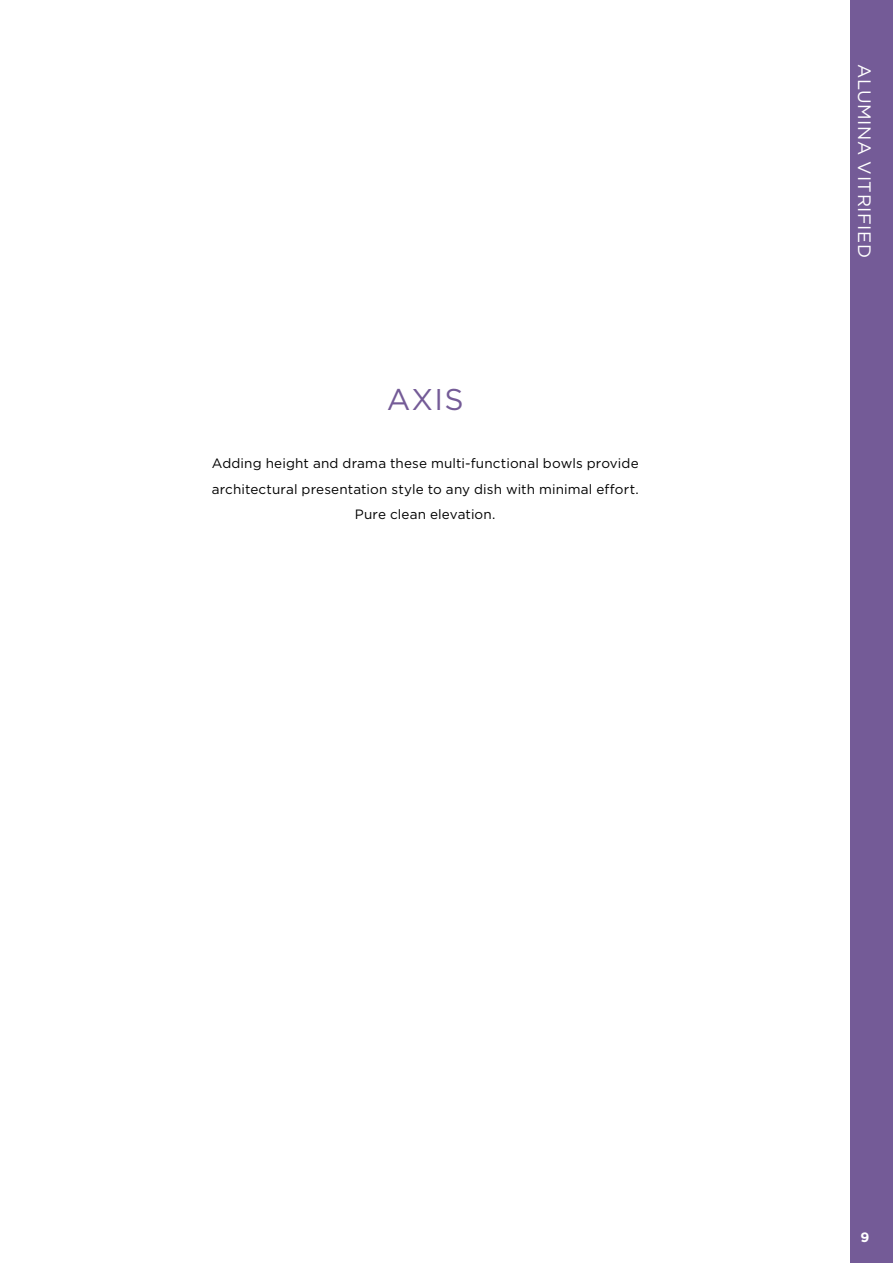
<style>
.page{position:relative;width:893px;height:1263px;background:#fff}
.page>*{position:absolute;margin:0;border:0;box-sizing:border-box;transform-origin:0 0}
.t1{font:30px "Gotham";color:#745b97}
.t2{font:18px "Gotham";letter-spacing:.03em;color:#fff}
.t3{font:13.5px/25.5px "Gotham";letter-spacing:.01em;color:#000;text-align:center}
.t4{font:700 13.5px "Gotham";color:#fff}
</style>
<div class="page">
<div style="left:850px;top:0;width:43px;height:1263px;background:#745b97"></div>
<h1 class="t1" style="left:387px;top:383px;width:78px">AXIS</h1>
<p class="t3" style="left:212px;top:450px;width:428px">Adding height and drama these multi-functional bowls provide architectural presentation style to any dish with minimal effort.<br>Pure clean elevation.</p>
<h2 class="t2" style="left:875px;top:64px;width:195px;rotate:90deg">ALUMINA VITRIFIED</h2>
<p class="t4" style="left:860px;top:1229px;width:10px">9</p>
</div>
